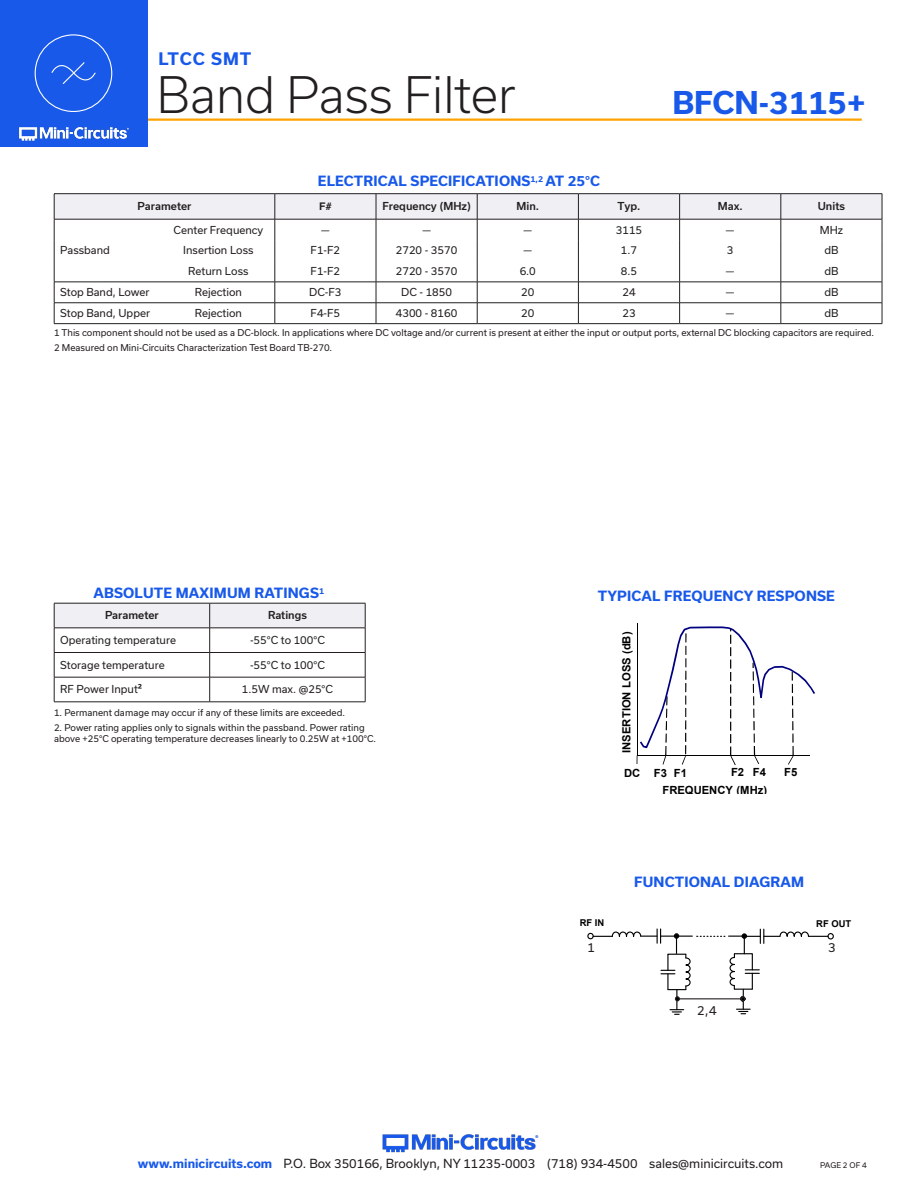
<style>
.page{position:relative;width:918px;height:1188px;background:#fff}
.page>*{position:absolute;margin:0;border:0;box-sizing:border-box;transform-origin:0 0}
.t1{font:300 48px "Usual";color:#231f20}
.t2{font:700 30px "Usual";color:#1859ea}
.t3{font:700 16.5px "Usual";letter-spacing:.06em;color:#1859ea}
.Blue_Headers{font:700 13.5px "Usual";letter-spacing:.015em;color:#1859ea}
.Eyebrow{font:12px "Usual";color:#231f20}
.t4{font:700 11.25px/18.1px "Arial";color:#000}
.Table_Body_Center{font:10.5px "Usual";color:#231f20}
.Table_Body_Left_Just{font:10.5px "Usual";color:#231f20}
.Table_Header_Center{font:500 10.5px "Usual";color:#231f20}
.t5{font:700 10.5px "Helvetica";color:#231f20}
.t6{font:700 9.45px "Arial";color:#000}
.Notes{font:9px/10.8px "Usual";color:#231f20}
.t7{font:7.5px "Usual";color:#231f20}
.s1{font-weight:700}
.s2{font-weight:700;color:#1859ea}
</style>
<div class="page">
<hr style="left:129px;top:118px;width:733px;height:3px;background:#ffa300">
<div style="left:0;top:0;width:147px;height:147px;background:#1859ea"></div>
<img style="left:19px;top:126px;width:110px;height:15px">
<div style="left:35px;top:34px;width:77px;height:78px;border:1px solid #fff;border-radius:50%"></div>
<svg style="left:51px;top:62px;width:45px;height:22px"></svg>
<img style="left:382px;top:1134px;width:157px;height:19px">
<hr style="left:54px;top:193px;width:108px;height:1px;background:#231f20">
<hr style="left:162px;top:193px;width:113px;height:1px;background:#231f20">
<hr style="left:275px;top:193px;width:101px;height:1px;background:#231f20">
<hr style="left:376px;top:193px;width:101px;height:1px;background:#231f20">
<hr style="left:477px;top:193px;width:101px;height:1px;background:#231f20">
<hr style="left:578px;top:193px;width:102px;height:1px;background:#231f20">
<hr style="left:680px;top:193px;width:101px;height:1px;background:#231f20">
<hr style="left:781px;top:193px;width:101px;height:1px;background:#231f20">
<hr style="left:54px;top:323px;width:108px;height:1px;background:#231f20">
<hr style="left:275px;top:323px;width:101px;height:1px;background:#231f20">
<hr style="left:162px;top:323px;width:113px;height:1px;background:#231f20">
<hr style="left:376px;top:323px;width:101px;height:1px;background:#231f20">
<hr style="left:477px;top:323px;width:101px;height:1px;background:#231f20">
<hr style="left:578px;top:323px;width:102px;height:1px;background:#231f20">
<hr style="left:680px;top:323px;width:101px;height:1px;background:#231f20">
<hr style="left:781px;top:323px;width:101px;height:1px;background:#231f20">
<svg style="left:54px;top:194px;width:829px;height:129px"></svg>
<hr style="left:275px;top:303px;width:101px;height:1px;background:#231f20">
<hr style="left:376px;top:303px;width:101px;height:1px;background:#231f20">
<hr style="left:477px;top:303px;width:101px;height:1px;background:#231f20">
<hr style="left:578px;top:303px;width:102px;height:1px;background:#231f20">
<hr style="left:680px;top:303px;width:101px;height:1px;background:#231f20">
<hr style="left:781px;top:303px;width:101px;height:1px;background:#231f20">
<hr style="left:54px;top:702px;width:156px;height:1px;background:#231f20">
<svg style="left:54px;top:603px;width:312px;height:99px"></svg>
<hr style="left:210px;top:702px;width:155px;height:1px;background:#231f20">
<hr style="left:637px;top:623px;width:1px;height:133px;background:#000">
<svg style="left:637px;top:626px;width:178px;height:139px"></svg>
<div style="left:587px;top:933px;width:7px;height:6px;border:1px solid #000;border-radius:50%"></div>
<div style="left:827px;top:933px;width:7px;height:7px;border:1px solid #000;border-radius:50%"></div>
<svg style="left:588px;top:929px;width:245px;height:86px"></svg>
<h3 class="t3" style="left:158px;top:49px;width:95px">LTCC SMT</h3>
<h1 class="t1" style="left:157px;top:67px;width:360px">Band Pass Filter</h1>
<p class="Blue_Headers" style="left:318px;top:173px;width:284px">ELECTRICAL SPECIFICATIONS<sup>1,2</sup> AT 25°C</p>
<h2 class="t2" style="left:673px;top:86px;width:194px">BFCN-3115+</h2>
<p class="Table_Body_Left_Just" style="left:60px;top:244px;width:51px">Passband</p>
<p class="Table_Header_Center" style="left:137px;top:200px;width:56px">Parameter</p>
<p class="t5" style="left:319px;top:200px;width:14px">F#</p>
<p class="Table_Header_Center" style="left:382px;top:200px;width:90px">Frequency (MHz)</p>
<p class="Table_Header_Center" style="left:517px;top:200px;width:24px">Min.</p>
<p class="Table_Header_Center" style="left:617px;top:200px;width:25px">Typ.</p>
<p class="Table_Header_Center" style="left:718px;top:200px;width:26px">Max.</p>
<p class="Table_Header_Center" style="left:818px;top:200px;width:29px">Units</p>
<p class="Table_Body_Center" style="left:173px;top:224px;width:91px">Center Frequency</p>
<p class="Table_Body_Center" style="left:321px;top:224px;width:10px">—</p>
<p class="Table_Body_Center" style="left:422px;top:224px;width:10px">—</p>
<p class="Table_Body_Center" style="left:524px;top:224px;width:10px">—</p>
<p class="Table_Body_Center" style="left:616px;top:224px;width:28px">3115</p>
<p class="Table_Body_Center" style="left:726px;top:224px;width:10px">—</p>
<p class="Table_Body_Center" style="left:820px;top:224px;width:25px">MHz</p>
<p class="Table_Body_Center" style="left:183px;top:244px;width:72px">Insertion Loss</p>
<p class="Table_Body_Center" style="left:311px;top:244px;width:31px">F1-F2</p>
<p class="Table_Body_Center" style="left:396px;top:244px;width:63px">2720 - 3570</p>
<p class="Table_Body_Center" style="left:524px;top:244px;width:10px">—</p>
<p class="Table_Body_Center" style="left:621px;top:244px;width:18px">1.7</p>
<p class="Table_Body_Center" style="left:727px;top:244px;width:8px">3</p>
<p class="Table_Body_Center" style="left:824px;top:244px;width:16px">dB</p>
<p class="Table_Body_Center" style="left:188px;top:265px;width:62px">Return Loss</p>
<p class="Table_Body_Center" style="left:311px;top:265px;width:31px">F1-F2</p>
<p class="Table_Body_Center" style="left:396px;top:265px;width:63px">2720 - 3570</p>
<p class="Table_Body_Center" style="left:520px;top:265px;width:18px">6.0</p>
<p class="Table_Body_Center" style="left:621px;top:265px;width:18px">8.5</p>
<p class="Table_Body_Center" style="left:726px;top:265px;width:10px">—</p>
<p class="Table_Body_Center" style="left:824px;top:265px;width:16px">dB</p>
<p class="Table_Body_Left_Just" style="left:60px;top:286px;width:91px">Stop Band, Lower</p>
<p class="Table_Body_Center" style="left:195px;top:286px;width:49px">Rejection</p>
<p class="Table_Body_Center" style="left:309px;top:286px;width:34px">DC-F3</p>
<p class="Table_Body_Center" style="left:401px;top:286px;width:52px">DC - 1850</p>
<p class="Table_Body_Center" style="left:521px;top:286px;width:15px">20</p>
<p class="Table_Body_Center" style="left:622px;top:286px;width:15px">24</p>
<p class="Table_Body_Center" style="left:726px;top:286px;width:10px">—</p>
<p class="Table_Body_Center" style="left:824px;top:286px;width:16px">dB</p>
<p class="Table_Body_Left_Just" style="left:60px;top:307px;width:91px">Stop Band, Upper</p>
<p class="Table_Body_Center" style="left:195px;top:307px;width:49px">Rejection</p>
<p class="Table_Body_Center" style="left:311px;top:307px;width:31px">F4-F5</p>
<p class="Table_Body_Center" style="left:396px;top:307px;width:63px">4300 - 8160</p>
<p class="Table_Body_Center" style="left:521px;top:307px;width:15px">20</p>
<p class="Table_Body_Center" style="left:622px;top:307px;width:15px">23</p>
<p class="Table_Body_Center" style="left:726px;top:307px;width:10px">—</p>
<p class="Table_Body_Center" style="left:824px;top:307px;width:16px">dB</p>
<p class="Notes" style="left:54px;top:327px;width:822px">1 This component should not be used as a DC-block. In applications where DC voltage and/or current is present at either the input or output ports, external DC blocking capacitors are required.</p>
<p class="Notes" style="left:54px;top:343px;width:280px">2 Measured on Mini-Circuits Characterization Test Board TB-270.</p>
<p class="Blue_Headers" style="left:94px;top:586px;width:232px">ABSOLUTE MAXIMUM RATINGS<sup>1</sup></p>
<p class="Blue_Headers" style="left:598px;top:589px;width:239px">TYPICAL FREQUENCY RESPONSE</p>
<p class="Table_Header_Center" style="left:105px;top:609px;width:55px">Parameter</p>
<p class="Table_Header_Center" style="left:268px;top:609px;width:40px">Ratings</p>
<p class="Table_Body_Left_Just" style="left:60px;top:634px;width:117px">Operating temperature</p>
<p class="Table_Body_Center" style="left:250px;top:634px;width:76px">-55°C to 100°C</p>
<p class="Table_Body_Left_Just" style="left:60px;top:659px;width:106px">Storage temperature</p>
<p class="Table_Body_Center" style="left:250px;top:659px;width:76px">-55°C to 100°C</p>
<p class="Table_Body_Left_Just" style="left:60px;top:683px;width:84px">RF Power Input<span class="s1">²</span></p>
<p class="Table_Body_Center" style="left:242px;top:683px;width:93px">1.5W max. @25°C</p>
<p class="Notes" style="left:54px;top:707px;width:293px">1. Permanent damage may occur if any of these limits are exceeded.</p>
<p class="Notes" style="left:54px;top:722px;width:324px">2. Power rating applies only to signals within the passband. Power rating above +25°C operating temperature decreases linearly to 0.25W at +100°C.</p>
<p class="t4" style="left:618px;top:753px;width:123px;rotate:-90deg">INSERTION LOSS (dB)</p>
<p class="t4" style="left:624px;top:764px;width:44px">DC F3</p>
<p class="t4" style="left:753px;top:763px;width:15px">F4</p>
<p class="t4" style="left:784px;top:764px;width:15px">F5</p>
<p class="t4" style="left:662px;top:763px;width:106px;text-indent:69px">F2<br>FREQUENCY (MHz)</p>
<p class="t4" style="left:674px;top:764px;width:15px">F1</p>
<p class="Blue_Headers" style="left:634px;top:874px;width:171px">FUNCTIONAL DIAGRAM</p>
<p class="t6" style="left:580px;top:917px;width:26px">RF IN</p>
<p class="t6" style="left:816px;top:917px;width:37px">RF OUT</p>
<p class="Eyebrow" style="left:587px;top:940px;width:9px">1</p>
<p class="Eyebrow" style="left:828px;top:940px;width:9px">3</p>
<p class="Eyebrow" style="left:697px;top:1004px;width:21px">2,4</p>
<h3 class="Eyebrow" style="left:138px;top:1157px;width:647px"><span class="s2">www.minicircuits.com</span> P.O. Box 350166, Brooklyn, NY 11235-0003 (718) 934-4500 sales@minicircuits.com</h3>
<p class="t7" style="left:820px;top:1161px;width:48px">PAGE 2 OF 4</p>
</div>
